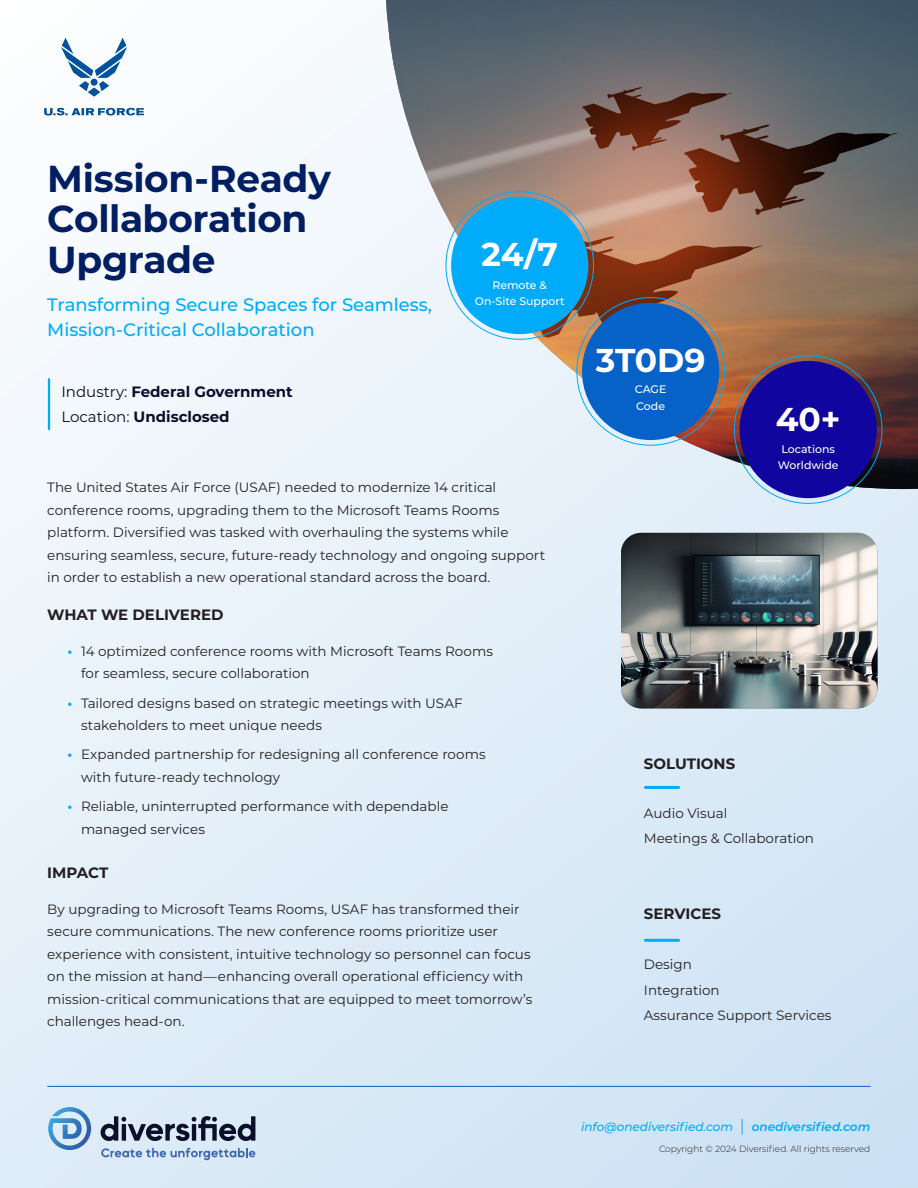
<style>
.page{position:relative;width:918px;height:1188px;background:#fff}
.page>*{position:absolute;margin:0;border:0;box-sizing:border-box;transform-origin:0 0}
.t1{font:700 37.5px/40.5px "Montserrat";letter-spacing:-.01em;color:#001e62}
.t2{font:700 33px "Montserrat";letter-spacing:-.005em;color:#fff}
.t3{font:500 18px/25.5px "Montserrat";color:#00abfa}
.Industry_Location{font:700 15px "Montserrat";color:#080e2b}
.t4{font:700 15px "Montserrat";color:#231f20}
.body{font:13.5px/22.5px "Montserrat";color:#231f20}
.t5{font:italic 500 12px "Montserrat";color:#00abfa}
.t6{font:italic 600 12px "Montserrat";color:#00abfa}
.t7{font:500 10.95px/16.6px "Montserrat";color:#fff;text-align:center}
.t8{font:300 9px "Montserrat";color:#231f20}
.s1{font-weight:400}
.s2{font-weight:700;color:#00abfa}
</style>
<div class="page">
<div style="left:0;top:0;width:918px;height:1188px;background:linear-gradient(to bottom,#fcfdfe,#d3e6f5)"></div>
<svg style="left:101px;top:1116px;width:154px;height:25px;background:#818b9d"></svg>
<svg style="left:48px;top:1107px;width:43px;height:43px;background:#94bbdf"></svg>
<svg style="left:101px;top:1148px;width:154px;height:12px;background:#aac2e1"></svg>
<svg style="left:742px;top:1119px;width:1px;height:15px"></svg>
<hr style="left:47px;top:1086px;width:824px;height:1px;background:#0762c8">
<img style="left:386px;top:0;width:532px;height:489px">
<div style="left:740px;top:361px;width:137px;height:137px;background:#10069f;border-radius:50%"></div>
<div style="left:582px;top:303px;width:137px;height:137px;background:#0762c8;border-radius:50%"></div>
<div style="left:451px;top:197px;width:137px;height:137px;background:#00abfa;border-radius:50%"></div>
<hr style="left:645px;top:786px;width:34px;height:3px;background:#00abfa">
<hr style="left:645px;top:939px;width:34px;height:3px;background:#00abfa">
<img style="left:621px;top:533px;width:257px;height:175px">
<hr style="left:48px;top:379px;width:2px;height:50px;background:#00abfa">
<svg style="left:44px;top:38px;width:100px;height:78px"></svg>
<p class="t1" style="left:47px;top:156px;width:285px">Mission-Ready<br>Collaboration<br>Upgrade</p>
<p class="t3" style="left:47px;top:291px;width:386px">Transforming Secure Spaces for Seamless,<br>Mission-Critical Collaboration</p>
<p class="Industry_Location" style="left:61px;top:381px;width:233px"><span class="s1">Industry:</span> Federal Government</p>
<p class="Industry_Location" style="left:61px;top:406px;width:170px"><span class="s1">Location:</span> Undisclosed</p>
<p class="t2" style="left:482px;top:230px;width:78px">24/7</p>
<p class="t7" style="left:475px;top:276px;width:91px">Remote &amp;<br>On-Site Support</p>
<p class="body" style="left:47px;top:476px;width:500px">The United States Air Force (USAF) needed to modernize 14 critical conference rooms, upgrading them to the Microsoft Teams Rooms platform. Diversified was tasked with overhauling the systems while ensuring seamless, secure, future-ready technology and ongoing support in order to establish a new operational standard across the board.</p>
<p class="t4" style="left:47px;top:604px;width:178px">WHAT WE DELIVERED</p>
<p class="body" style="left:81px;top:639px;width:414px;text-indent:-14px"><span class="s2">•</span> 14 optimized conference rooms with Microsoft Teams Rooms for seamless, secure collaboration</p>
<p class="body" style="left:81px;top:691px;width:383px;text-indent:-14px"><span class="s2">•</span> Tailored designs based on strategic meetings with USAF stakeholders to meet unique needs</p>
<p class="body" style="left:81px;top:743px;width:406px;text-indent:-14px"><span class="s2">•</span> Expanded partnership for redesigning all conference rooms with future-ready technology</p>
<p class="body" style="left:81px;top:795px;width:369px;text-indent:-14px"><span class="s2">•</span> Reliable, uninterrupted performance with dependable managed services</p>
<p class="t4" style="left:47px;top:862px;width:63px">IMPACT</p>
<p class="body" style="left:47px;top:897px;width:487px">By upgrading to Microsoft Teams Rooms, USAF has transformed their secure communications. The new conference rooms prioritize user experience with consistent, intuitive technology so personnel can focus on the mission at hand—enhancing overall operational efficiency with mission-critical communications that are equipped to meet tomorrow’s challenges head-on.</p>
<p class="t2" style="left:596px;top:336px;width:111px">3T0D9</p>
<p class="t7" style="left:635px;top:381px;width:33px;text-align:left">CAGE<br>Code</p>
<p class="t2" style="left:776px;top:395px;width:67px">40+</p>
<p class="t7" style="left:778px;top:440px;width:62px">Locations<br>Worldwide</p>
<p class="t4" style="left:644px;top:753px;width:93px">SOLUTIONS</p>
<p class="body" style="left:644px;top:800px;width:172px;line-height:25.5px">Audio Visual<br>Meetings &amp; Collaboration</p>
<p class="t4" style="left:644px;top:902px;width:79px">SERVICES</p>
<p class="body" style="left:644px;top:953px;width:49px">Design</p>
<p class="body" style="left:644px;top:978px;width:77px">Integration</p>
<p class="body" style="left:644px;top:1004px;width:189px">Assurance Support Services</p>
<p class="t5" style="left:581px;top:1119px;width:154px">info@onediversified.com</p>
<p class="t6" style="left:752px;top:1118px;width:120px">onediversified.com</p>
<p class="t8" style="left:659px;top:1143px;width:213px">Copyright © 2024 Diversified. All rights reserved</p>
</div>
